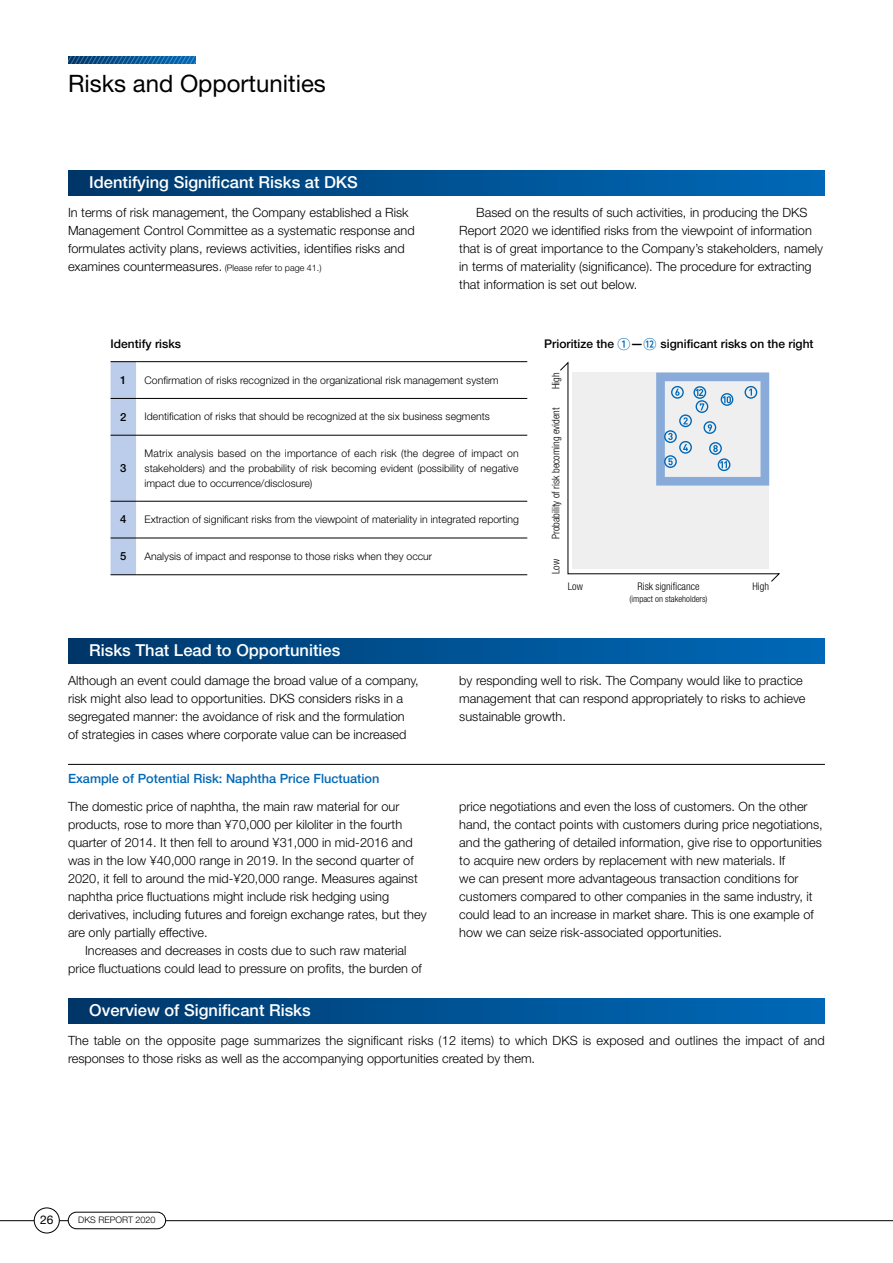
<style>
.page{position:relative;width:893px;height:1263px;background:#fff}
.page>*{position:absolute;margin:0;border:0;box-sizing:border-box;transform-origin:0 0}
.t1{font:24px "Helvetica Neue LT Std";color:#000}
.t2{font:500 16.5px "Helvetica Neue LT Std";color:#fff}
.t3{font:300 12.75px/18px "Helvetica Neue LT Std";color:#000}
.t4{font:500 12.75px "Helvetica Neue LT Std";color:#0068b7}
.t5{font:500 12px "Helvetica Neue LT Std";color:#000}
.t6{font:12px "Helvetica Neue LT Std";color:#000}
.t7{font:500 11.25px "Helvetica Neue LT Std";color:#000}
.t8{font:300 10.5px/15px "Helvetica Neue LT Std";color:#000;text-align:justify}
.t9{font:300 condensed 10.5px "Helvetica Neue LT Std";color:#000}
.t10{font:300 condensed 9px "Helvetica Neue LT Std";color:#000}
.t11{font:300 9px "Helvetica Neue LT Std";color:#000}
.s1{font-size:9px}
.s2{font-family:"UD Shin Go Pro";font-size:12.9px;color:#0068b7}
.s3{font-size:12.9px}
</style>
<div class="page">
<div style="left:68px;top:170px;width:757px;height:26px;background:linear-gradient(to right,#003769,#006aba)"></div>
<div style="left:68px;top:638px;width:757px;height:26px;background:linear-gradient(to right,#003769,#006aba)"></div>
<div style="left:68px;top:998px;width:757px;height:26px;background:linear-gradient(to right,#003769,#006aba)"></div>
<hr style="left:0;top:1220px;width:893px;height:1px;background:#000">
<div style="left:34px;top:1208px;width:25px;height:25px;background:#fff;border-radius:50%"></div>
<div style="left:34px;top:1208px;width:26px;height:25px;border:1px solid #000;border-radius:50%"></div>
<div style="left:68px;top:1212px;width:98px;height:17px;background:#fff;border-radius:8px"></div>
<div style="left:68px;top:1212px;width:98px;height:17px;border:1px solid #000;border-radius:8px"></div>
<svg style="left:68px;top:57px;width:128px;height:7px"></svg>
<hr style="left:68px;top:764px;width:757px;height:1px;background:#000">
<hr style="left:136px;top:361px;width:391px;height:1px;background:#000">
<hr style="left:136px;top:398px;width:391px;height:1px;background:#000">
<hr style="left:136px;top:435px;width:391px;height:1px;background:#000">
<hr style="left:136px;top:501px;width:391px;height:1px;background:#000">
<hr style="left:136px;top:538px;width:391px;height:1px;background:#000">
<div style="left:111px;top:361px;width:25px;height:214px;background:#bbcdea"></div>
<hr style="left:136px;top:574px;width:391px;height:1px;background:#000">
<svg style="left:560px;top:361px;width:220px;height:221px"></svg>
<svg style="left:656px;top:372px;width:113px;height:114px"></svg>
<h1 class="t1" style="left:68px;top:69px;width:259px">Risks and Opportunities</h1>
<p class="t2" style="left:89px;top:173px;width:270px">Identifying Significant Risks at DKS</p>
<p class="t3" style="left:68px;top:203px;width:348px">In terms of risk management, the Company established a Risk Management Control Committee as a systematic response and formulates activity plans, reviews activities, identifies risks and examines countermeasures. <span class="s1">(Please refer to page 41.)</span></p>
<p class="t3" style="left:459px;top:203px;width:365px;text-indent:17px">Based on the results of such activities, in producing the DKS Report 2020 we identified risks from the viewpoint of information that is of great importance to the Company’s stakeholders, namely in terms of materiality (significance). The procedure for extracting that information is set out below.</p>
<p class="t5" style="left:111px;top:337px;width:72px">Identify risks</p>
<p class="t5" style="left:544px;top:337px;width:271px">Prioritize the <span class="s2">①</span><span class="s3">—</span><span class="s2">⑫</span> significant risks on the right</p>
<p class="t7" style="left:120px;top:373px;width:8px">1</p>
<p class="t8" style="left:145px;top:372px;width:355px">Confirmation of risks recognized in the organizational risk management system</p>
<p class="t7" style="left:120px;top:410px;width:8px">2</p>
<p class="t8" style="left:145px;top:409px;width:347px">Identification of risks that should be recognized at the six business segments</p>
<p class="t7" style="left:120px;top:461px;width:8px">3</p>
<p class="t8" style="left:145px;top:445px;width:376px">Matrix analysis based on the importance of each risk (the degree of impact on stakeholders) and the probability of risk becoming evident (possibility of negative impact due to occurrence/disclosure)</p>
<p class="t7" style="left:120px;top:513px;width:8px">4</p>
<p class="t8" style="left:145px;top:512px;width:376px">Extraction of significant risks from the viewpoint of materiality in integrated reporting</p>
<p class="t7" style="left:120px;top:549px;width:8px">5</p>
<p class="t8" style="left:145px;top:548px;width:289px">Analysis of impact and response to those risks when they occur</p>
<p class="t2" style="left:89px;top:641px;width:252px">Risks That Lead to Opportunities</p>
<p class="t9" style="left:550px;top:389px;width:18px;rotate:-90deg">High</p>
<p class="t9" style="left:550px;top:539px;width:133px;rotate:-90deg">Probability of risk becoming evident</p>
<p class="t9" style="left:550px;top:574px;width:17px;rotate:-90deg">Low</p>
<p class="t9" style="left:637px;top:580px;width:63px">Risk significance</p>
<p class="t10" style="left:629px;top:594px;width:79px">(impact on stakeholders)</p>
<p class="t9" style="left:568px;top:580px;width:17px">Low</p>
<p class="t9" style="left:752px;top:580px;width:18px">High</p>
<p class="t3" style="left:68px;top:671px;width:352px">Although an event could damage the broad value of a company, risk might also lead to opportunities. DKS considers risks in a segregated manner: the avoidance of risk and the formulation<br>of strategies in cases where corporate value can be increased</p>
<p class="t4" style="left:68px;top:771px;width:313px">Example of Potential Risk: Naphtha Price Fluctuation</p>
<p class="t3" style="left:68px;top:797px;width:333px">The domestic price of naphtha, the main raw material for our</p>
<p class="t3" style="left:68px;top:815px;width:336px">products, rose to more than ¥70,000 per kiloliter in the fourth</p>
<p class="t3" style="left:68px;top:833px;width:346px">quarter of 2014. It then fell to around ¥31,000 in mid-2016 and</p>
<p class="t3" style="left:68px;top:851px;width:347px">was in the low ¥40,000 range in 2019. In the second quarter of</p>
<p class="t3" style="left:68px;top:869px;width:351px">2020, it fell to around the mid-¥20,000 range. Measures against</p>
<p class="t3" style="left:68px;top:887px;width:323px">naphtha price fluctuations might include risk hedging using</p>
<p class="t3" style="left:68px;top:905px;width:360px">derivatives, including futures and foreign exchange rates, but they</p>
<p class="t3" style="left:68px;top:923px;width:141px">are only partially effective.</p>
<p class="t3" style="left:85px;top:941px;width:323px">Increases and decreases in costs due to such raw material</p>
<p class="t3" style="left:68px;top:959px;width:355px">price fluctuations could lead to pressure on profits, the burden of</p>
<p class="t2" style="left:89px;top:1001px;width:223px">Overview of Significant Risks</p>
<p class="t3" style="left:459px;top:671px;width:348px">by responding well to risk. The Company would like to practice management that can respond appropriately to risks to achieve sustainable growth.</p>
<p class="t3" style="left:459px;top:797px;width:365px">price negotiations and even the loss of customers. On the other hand, the contact points with customers during price negotiations, and the gathering of detailed information, give rise to opportunities to acquire new orders by replacement with new materials. If<br>we can present more advantageous transaction conditions for customers compared to other companies in the same industry, it could lead to an increase in market share. This is one example of how we can seize risk-associated opportunities.</p>
<p class="t3" style="left:68px;top:1031px;width:758px">The table on the opposite page summarizes the significant risks (12 items) to which DKS is exposed and outlines the impact of and responses to those risks as well as the accompanying opportunities created by them.</p>
<p class="t6" style="left:40px;top:1213px;width:15px">26</p>
<p class="t11" style="left:78px;top:1215px;width:79px">DKS REPORT 2020</p>
</div>
